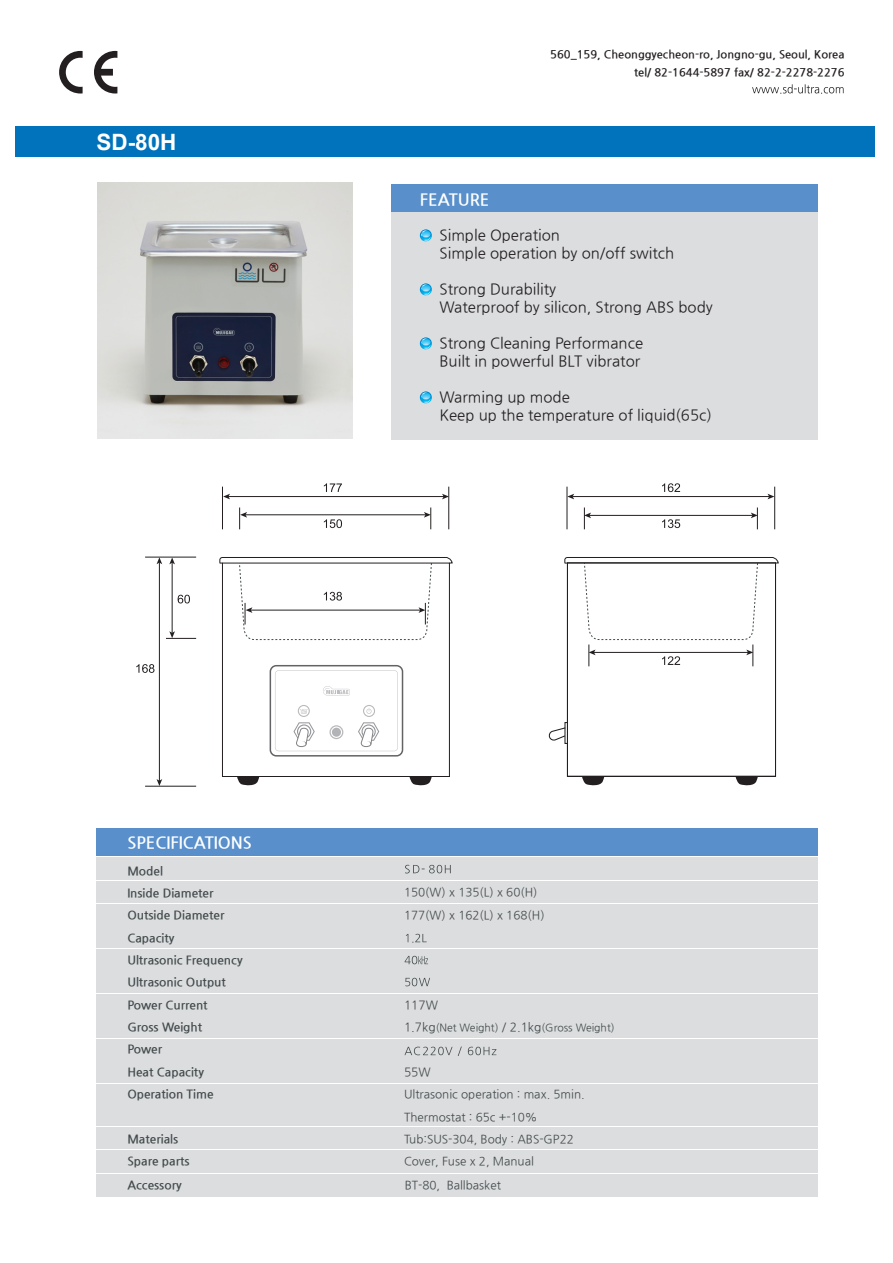
<style>
.page{position:relative;width:893px;height:1263px;background:#fff}
.page>*{position:absolute;margin:0;border:0;box-sizing:border-box;transform-origin:0 0}
.t1{font:700 22.5px "Arial";color:#fff}
.t2{font:700 16.5px "Nanum Gothic";color:#fff}
.t3{font:15px/18px "Nanum Gothic";color:#231f20}
.t4{font:700 12px/22.4px "Nanum Gothic";color:#434b4c}
.t5{font:12px "Nanum Gothic";color:#434b4c}
.t6{font:11.7px/22.4px "Nanum Gothic";color:#434b4c}
.t7{font:700 11.25px/18px "Nanum Gothic";color:#231f20;text-align:right}
.t8{font:10.5px "Nanum Gothic";color:#434b4c}
.s1{font-size:12px}
</style>
<div class="page">
<div style="left:96px;top:882px;width:722px;height:21px;background:#dcdddf"></div>
<div style="left:96px;top:857px;width:722px;height:23px;background:#dcdddf"></div>
<div style="left:96px;top:904px;width:722px;height:21px;background:#dcdddf"></div>
<div style="left:96px;top:949px;width:722px;height:21px;background:#dcdddf"></div>
<div style="left:96px;top:927px;width:722px;height:21px;background:#dcdddf"></div>
<div style="left:96px;top:972px;width:722px;height:21px;background:#dcdddf"></div>
<div style="left:96px;top:1016px;width:722px;height:22px;background:#dcdddf"></div>
<div style="left:96px;top:994px;width:722px;height:21px;background:#dcdddf"></div>
<div style="left:96px;top:1039px;width:722px;height:21px;background:#dcdddf"></div>
<div style="left:96px;top:1084px;width:722px;height:21px;background:#dcdddf"></div>
<div style="left:96px;top:1061px;width:722px;height:22px;background:#dcdddf"></div>
<div style="left:96px;top:1095px;width:722px;height:31px;background:#dcdddf"></div>
<div style="left:96px;top:1150px;width:722px;height:23px;background:#dcdddf"></div>
<div style="left:96px;top:1174px;width:722px;height:23px;background:#dcdddf"></div>
<div style="left:96px;top:1128px;width:722px;height:21px;background:#dcdddf"></div>
<div style="left:96px;top:828px;width:722px;height:28px;background:#5990cb"></div>
<div style="left:15px;top:126px;width:860px;height:31px;background:#0073bc"></div>
<svg style="left:405px;top:865px;width:46px;height:8px"></svg>
<svg style="left:406px;top:934px;width:21px;height:9px"></svg>
<svg style="left:405px;top:956px;width:23px;height:8px"></svg>
<svg style="left:405px;top:978px;width:25px;height:8px"></svg>
<svg style="left:405px;top:1047px;width:47px;height:8px"></svg>
<svg style="left:458px;top:1046px;width:4px;height:10px"></svg>
<svg style="left:468px;top:1047px;width:28px;height:8px"></svg>
<div style="left:392px;top:184px;width:426px;height:255px;background:#dcdddf"></div>
<div style="left:392px;top:184px;width:426px;height:28px;background:#5990cb"></div>
<svg style="left:420px;top:229px;width:12px;height:13px"></svg>
<svg style="left:420px;top:283px;width:12px;height:13px"></svg>
<svg style="left:420px;top:337px;width:12px;height:13px"></svg>
<svg style="left:420px;top:391px;width:12px;height:13px"></svg>
<svg style="left:752px;top:84px;width:92px;height:10px"></svg>
<svg style="left:59px;top:51px;width:24px;height:43px"></svg>
<svg style="left:94px;top:51px;width:23px;height:43px"></svg>
<img style="left:97px;top:183px;width:255px;height:255px">
<hr style="left:145px;top:557px;width:51px;height:1px;background:#231f20">
<hr style="left:166px;top:638px;width:30px;height:1px;background:#231f20">
<hr style="left:145px;top:786px;width:51px;height:1px;background:#231f20">
<svg style="left:136px;top:664px;width:18px;height:9px"></svg>
<svg style="left:178px;top:595px;width:12px;height:8px"></svg>
<hr style="left:448px;top:487px;width:1px;height:42px;background:#231f20">
<hr style="left:222px;top:487px;width:1px;height:42px;background:#231f20">
<hr style="left:228px;top:496px;width:216px;height:1px;background:#231f20">
<svg style="left:223px;top:494px;width:7px;height:5px"></svg>
<svg style="left:442px;top:494px;width:7px;height:5px"></svg>
<hr style="left:245px;top:514px;width:181px;height:1px;background:#231f20">
<svg style="left:239px;top:507px;width:8px;height:22px"></svg>
<svg style="left:424px;top:507px;width:7px;height:22px"></svg>
<hr style="left:159px;top:562px;width:1px;height:219px;background:#231f20">
<svg style="left:157px;top:779px;width:5px;height:7px"></svg>
<svg style="left:157px;top:557px;width:5px;height:7px"></svg>
<hr style="left:172px;top:562px;width:1px;height:71px;background:#231f20">
<svg style="left:169px;top:631px;width:6px;height:7px"></svg>
<svg style="left:169px;top:557px;width:6px;height:7px"></svg>
<hr style="left:572px;top:496px;width:197px;height:1px;background:#231f20">
<svg style="left:568px;top:494px;width:6px;height:5px"></svg>
<svg style="left:767px;top:494px;width:7px;height:5px"></svg>
<hr style="left:589px;top:515px;width:164px;height:1px;background:#231f20">
<svg style="left:584px;top:507px;width:7px;height:22px"></svg>
<svg style="left:751px;top:507px;width:7px;height:22px"></svg>
<svg style="left:324px;top:483px;width:18px;height:9px"></svg>
<svg style="left:324px;top:519px;width:18px;height:9px"></svg>
<svg style="left:662px;top:519px;width:18px;height:9px"></svg>
<hr style="left:774px;top:487px;width:1px;height:42px;background:#231f20">
<hr style="left:567px;top:487px;width:1px;height:42px;background:#231f20">
<svg style="left:662px;top:483px;width:18px;height:9px"></svg>
<svg style="left:219px;top:557px;width:234px;height:98px"></svg>
<svg style="left:237px;top:776px;width:22px;height:10px"></svg>
<svg style="left:409px;top:776px;width:23px;height:10px"></svg>
<svg style="left:564px;top:557px;width:215px;height:109px"></svg>
<div style="left:567px;top:562px;width:209px;height:215px;border:1px solid #231f20"></div>
<svg style="left:582px;top:776px;width:22px;height:10px"></svg>
<svg style="left:735px;top:776px;width:23px;height:10px"></svg>
<svg style="left:549px;top:727px;width:15px;height:14px"></svg>
<div style="left:564px;top:722px;width:4px;height:22px;border:1px solid #231f20"></div>
<div style="left:270px;top:665px;width:133px;height:91px;border:2px solid #636366;border-radius:6px"></div>
<svg style="left:275px;top:670px;width:123px;height:81px"></svg>
<h1 class="t1" style="left:97px;top:127px;width:82px">SD-80H</h1>
<p class="t7" style="left:550px;top:45px;width:296px">560_159, Cheonggyecheon-ro, Jongno-gu, Seoul, Korea tel/ 82-1644-5897 fax/ 82-2-2278-2276</p>
<p class="t2" style="left:420px;top:191px;width:71px">FEATURE</p>
<p class="t3" style="left:440px;top:226px;width:236px">Simple Operation<br>Simple operation by on/off switch</p>
<p class="t3" style="left:440px;top:280px;width:275px">Strong Durability<br>Waterproof by silicon, Strong ABS body</p>
<p class="t3" style="left:440px;top:334px;width:205px">Strong Cleaning Performance<br>Built in powerful BLT vibrator</p>
<p class="t3" style="left:440px;top:388px;width:274px">Warming up mode<br>Keep up the temperature of liquid(65c)</p>
<p class="t2" style="left:127px;top:834px;width:126px">SPECIFICATIONS</p>
<p class="t4" style="left:127px;top:860px;width:117px">Model<br>Inside Diameter<br>Outside Diameter<br>Capacity<br>Ultrasonic Frequency<br>Ultrasonic Output<br>Power Current<br>Gross Weight<br>Power<br>Heat Capacity<br>Operation Time</p>
<p class="t4" style="left:127px;top:1128px;width:64px">Materials<br>Spare parts</p>
<p class="t6" style="left:404px;top:882px;width:142px">150(W) x 135(L) x 60(H)<br>177(W) x 162(L) x 168(H)</p>
<p class="t5" style="left:404px;top:999px;width:36px">117W</p>
<p class="t8" style="left:404px;top:1023px;width:212px"><span class="s1">1.7kg</span>(Net Weight) <span class="s1">/ 2.1kg</span>(Gross Weight)</p>
<p class="t5" style="left:404px;top:1066px;width:28px">55W</p>
<p class="t6" style="left:404px;top:1083px;width:182px">Ultrasonic operation : max. 5min.<br>Thermostat : 65c +-10%<br>Tub:SUS-304, Body : ABS-GP22<br>Cover, Fuse x 2, Manual</p>
<p class="t4" style="left:127px;top:1174px;width:56px">Accessory</p>
<p class="t6" style="left:405px;top:1174px;width:98px">BT-80, Ballbasket</p>
</div>
